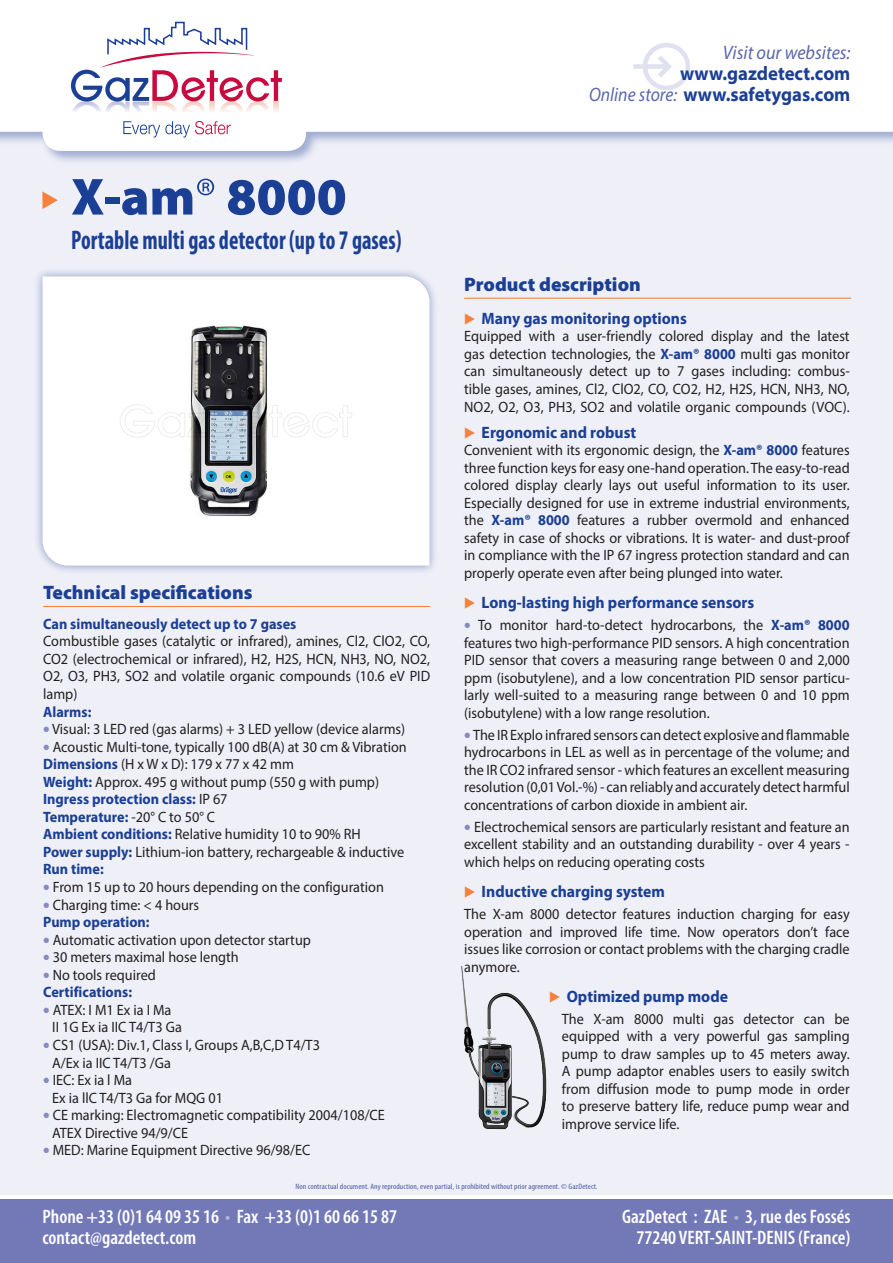
<style>
.page{position:relative;width:893px;height:1263px;background:#fff}
.page>*{position:absolute;margin:0;border:0;box-sizing:border-box;transform-origin:0 0}
.t1{font:900 52.5px "Myriad Pro";color:#1b3f94}
.t2{font:700 condensed 27px "Myriad Pro";color:#1b3f94;scale:.83 1}
.t3{font:600 condensed 19.5px/21px "Myriad Pro";color:#fff}
.t4{font:700 semi-expanded 19.5px/21px "Myriad Pro";color:#1b3f94;text-align:right;scale:.9 1}
.t5{font:900 19.5px "Myriad Pro";color:#1b3f94}
.t6{font:italic 19.5px "Myriad Pro";color:#5b67ad;scale:.93 1}
.t7{font:700 16.5px "Myriad Pro";color:#1b3f94;scale:.95 1}
.t8{font:15px/17.5px "Myriad Pro";color:#231f20;text-align:justify;scale:.95 1}
.t9{font:700 15px "Myriad Pro";color:#1b3f94;scale:.95 1}
.t10{font:condensed 7.8px "Myriad Pro";letter-spacing:.01em;color:#495ca5;scale:1.1 1}
.s1{font-weight:300}
.s2{font-weight:900;font-stretch:semi-expanded;font-size:18px;color:#878ac1}
.s3{font-weight:700;color:#1b3f94}
.s4{font-weight:400;color:#231f20}
.s5{font-weight:400;font-style:italic;font-stretch:normal;color:#5b67ad}
.s6{color:#b1b3d7}
</style>
<div class="page">
<div style="left:0;top:0;width:893px;height:1195px;background:#eeeff7"></div>
<svg style="left:42px;top:191px;width:16px;height:18px"></svg>
<div style="left:34px;top:267px;width:405px;height:308px;background:#1b3f94;opacity:.48"></div>
<div style="left:43px;top:276px;width:386px;height:290px;background:#fff"></div>
<div style="left:0;top:1199px;width:893px;height:64px;background:#7379b7"></div>
<div style="left:0;top:0;width:893px;height:165px;background:#1b3f94;opacity:.38"></div>
<svg style="left:0;top:0;width:893px;height:151px;fill:#fff"></svg>
<svg style="left:633px;top:43px;width:57px;height:47px"></svg>
<svg style="left:71px;top:21px;width:211px;height:92px"></svg>
<svg style="left:123px;top:121px;width:108px;height:16px"></svg>
<hr style="left:464px;top:298px;width:387px;height:1px;background:#f4823d">
<hr style="left:43px;top:606px;width:387px;height:1px;background:#f4823d">
<img style="left:116px;top:308px;width:226px;height:225px">
<img style="left:461px;top:967px;width:86px;height:163px">
<svg style="left:120px;top:404px;width:232px;height:35px"></svg>
<p class="t1" style="left:71px;top:162px;width:277px">X-am<span class="s1">®</span> 8000</p>
<p class="t2" style="left:71px;top:223px;width:399px">Portable multi gas detector (up to 7 gases)</p>
<p class="t5" style="left:43px;top:579px;width:211px">Technical specifications</p>
<p class="t9" style="left:43px;top:614px;width:268px">Can simultaneously detect up to 7 gases</p>
<p class="t8" style="left:43px;top:632px;width:409px">Combustible gases (catalytic or infrared), amines, Cl2, ClO2, CO, CO2 (electrochemical or infrared), H2, H2S, HCN, NH3, NO, NO2, O2, O3, PH3, SO2 and volatile organic compounds (10.6 eV PID lamp)</p>
<p class="t9" style="left:43px;top:702px;width:52px">Alarms:</p>
<p class="t8" style="left:43px;top:720px;width:383px"><span class="s2">•</span> Visual: 3 LED red (gas alarms) + 3 LED yellow (device alarms)</p>
<p class="t8" style="left:43px;top:737px;width:384px"><span class="s2">•</span> Acoustic Multi-tone, typically 100 dB(A) at 30 cm &amp; Vibration</p>
<p class="t8" style="left:43px;top:755px;width:265px"><span class="s3">Dimensions</span> (H x W x D): 179 x 77 x 42 mm</p>
<p class="t8" style="left:43px;top:773px;width:355px"><span class="s3">Weight:</span> Approx. 495 g without pump (550 g with pump)</p>
<p class="t9" style="left:43px;top:789px;width:196px">Ingress protection class: <span class="s4">IP 67</span></p>
<p class="t9" style="left:43px;top:807px;width:183px">Temperature: <span class="s4">-20° C to 50° C</span></p>
<p class="t8" style="left:43px;top:825px;width:336px"><span class="s3">Ambient conditions:</span> Relative humidity 10 to 90% RH</p>
<p class="t8" style="left:43px;top:843px;width:382px"><span class="s3">Power supply:</span> Lithium-ion battery, rechargeable &amp; inductive</p>
<p class="t9" style="left:43px;top:860px;width:65px">Run time:</p>
<p class="t8" style="left:43px;top:878px;width:360px"><span class="s2">•</span> From 15 up to 20 hours depending on the configuration</p>
<p class="t8" style="left:43px;top:895px;width:166px"><span class="s2">•</span> Charging time: &lt; 4 hours</p>
<p class="t9" style="left:43px;top:912px;width:114px">Pump operation:</p>
<p class="t8" style="left:43px;top:931px;width:283px"><span class="s2">•</span> Automatic activation upon detector startup</p>
<p class="t8" style="left:43px;top:948px;width:207px"><span class="s2">•</span> 30 meters maximal hose length</p>
<p class="t8" style="left:43px;top:966px;width:120px"><span class="s2">•</span> No tools required</p>
<p class="t9" style="left:43px;top:982px;width:95px">Certifications:</p>
<p class="t8" style="left:43px;top:1001px;width:137px"><span class="s2">•</span> ATEX: I M1 Ex ia I Ma</p>
<p class="t8" style="left:52px;top:1018px;width:138px">II 1G Ex ia IIC T4/T3 Ga</p>
<p class="t8" style="left:43px;top:1036px;width:293px"><span class="s2">•</span> CS1 (USA): Div.1, Class I, Groups A,B,C,D T4/T3</p>
<p class="t8" style="left:52px;top:1053px;width:126px">A/Ex ia IIC T4/T3 /Ga</p>
<p class="t8" style="left:43px;top:1071px;width:95px"><span class="s2">•</span> IEC: Ex ia l Ma</p>
<p class="t8" style="left:52px;top:1088px;width:181px">Ex ia llC T4/T3 Ga for MQG 01</p>
<p class="t8" style="left:43px;top:1106px;width:361px"><span class="s2">•</span> CE marking: Electromagnetic compatibility 2004/108/CE</p>
<p class="t8" style="left:52px;top:1124px;width:144px">ATEX Directive 94/9/CE</p>
<p class="t8" style="left:43px;top:1141px;width:283px"><span class="s2">•</span> MED: Marine Equipment Directive 96/98/EC</p>
<h3 class="t6" style="left:723px;top:40px;width:139px">Visit our websites:</h3>
<h3 class="t4" style="left:589px;top:62px;width:292px">www.gazdetect.com<br><span class="s5">Online store:</span> www.safetygas.com</h3>
<p class="t5" style="left:464px;top:271px;width:178px">Product description</p>
<p class="t7" style="left:482px;top:307px;width:218px">Many gas monitoring options</p>
<p class="t8" style="left:464px;top:327px;width:407px">Equipped with a user-friendly colored display and the latest gas detection technologies, the <span class="s3">X-am® 8000</span> multi gas monitor can simultaneously detect up to 7 gases including: combus&shy;tible gases, amines, Cl2, ClO2, CO, CO2, H2, H2S, HCN, NH3, NO, NO2, O2, O3, PH3, SO2 and volatile organic compounds (VOC).</p>
<p class="t7" style="left:482px;top:421px;width:164px">Ergonomic and robust</p>
<p class="t8" style="left:464px;top:441px;width:407px">Convenient with its ergonomic design, the <span class="s3">X-am® 8000</span> features three function keys for easy one-hand operation. The easy-to-read colored display clearly lays out useful information to its user.<br>Especially designed for use in extreme industrial environments, the <span class="s3">X-am® 8000</span> features a rubber overmold and enhanced safety in case of shocks or vibrations. It is water- and dust-proof in compliance with the IP 67 ingress protection standard and can properly operate even after being plunged into water.</p>
<p class="t7" style="left:482px;top:592px;width:289px">Long-lasting high performance sensors</p>
<p class="t8" style="left:464px;top:616px;width:407px"><span class="s2">•</span> To monitor hard-to-detect hydrocarbons, the <span class="s3">X-am® 8000 </span>features two high-performance PID sensors. A high concentration PID sensor that covers a measuring range between 0 and 2,000 ppm (isobutylene), and a low concentration PID sensor particu&shy;larly well-suited to a measuring range between 0 and 10 ppm (isobutylene) with a low range resolution.</p>
<p class="t8" style="left:464px;top:726px;width:407px"><span class="s2">•</span> The IR Explo infrared sensors can detect explosive and flammable hydrocarbons in LEL as well as in percentage of the volume; and the IR CO2 infrared sensor - which features an excellent measuring resolution (0,01 Vol.-%) - can reliably and accurately detect harmful concentrations of carbon dioxide in ambient air.</p>
<p class="t8" style="left:464px;top:818px;width:407px"><span class="s2">•</span> Electrochemical sensors are particularly resistant and feature an excellent stability and an outstanding durability - over 4 years - which helps on reducing operating costs</p>
<p class="t7" style="left:482px;top:881px;width:195px">Inductive charging system</p>
<p class="t8" style="left:464px;top:905px;width:407px">The X-am 8000 detector features induction charging for easy operation and improved life time. Now operators don’t face issues like corrosion or contact problems with the charging cradle anymore.</p>
<p class="t7" style="left:567px;top:985px;width:171px">Optimized pump mode</p>
<p class="t8" style="left:562px;top:1010px;width:304px">The X-am 8000 multi gas detector can be equipped with a very powerful gas sampling pump to draw samples up to 45 meters away.<br>A pump adaptor enables users to easily switch from diffusion mode to pump mode in order to preserve battery life, reduce pump wear and improve service life.</p>
<p class="t10" style="left:295px;top:1182px;width:276px">Non contractual document. Any reproduction, even partial, is prohibited without prior agreement. © GazDetect.</p>
<h3 class="t3" style="left:43px;top:1206px;width:356px">Phone +33 (0)1 64 09 35 16 <span class="s6">•</span> Fax +33 (0)1 60 66 15 87 contact@gazdetect.com</h3>
<h3 class="t3" style="left:622px;top:1206px;width:230px;text-align:right">GazDetect : ZAE <span class="s6">•</span> 3, rue des Fossés<br>77240 VERT-SAINT-DENIS (France)</h3>
</div>
